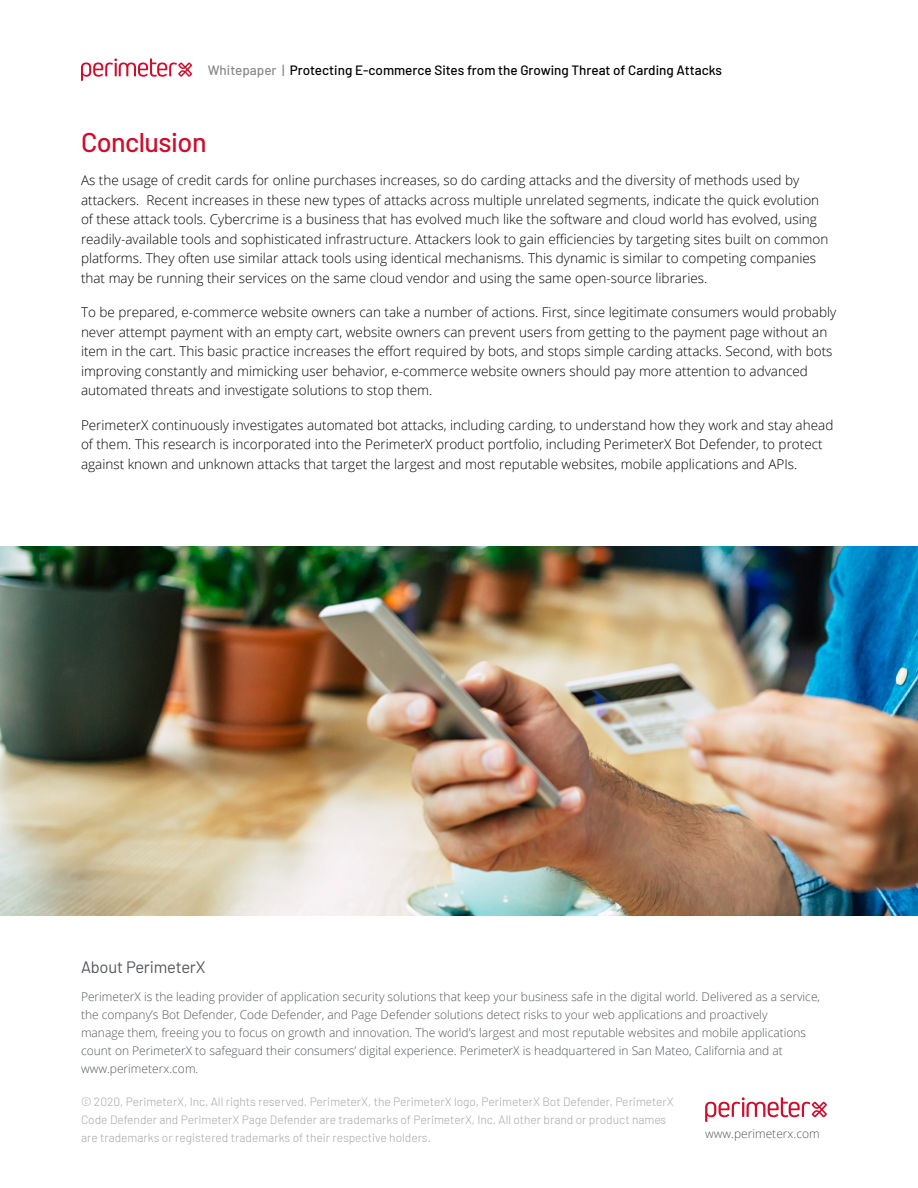
<style>
.page{position:relative;width:918px;height:1188px;background:#fff}
.page>*{position:absolute;margin:0;border:0;box-sizing:border-box;transform-origin:0 0}
.Section-title-WPEB{font:500 27px "Barlow";letter-spacing:-.02em;color:#ce0e2d}
.t1{font:16.5px "Barlow";letter-spacing:-.01em;color:#54565a}
.Body{font:300 13.5px/19.5px "Open Sans";color:#000}
.t2{font:500 13.5px "Barlow";color:#000}
.t3{font:300 12px/18px "Open Sans";color:#54565a}
.t4{font:300 12px/18px "Barlow";color:#a7a7a9}
.s1{color:#898a8e}
</style>
<div class="page">
<svg style="left:81px;top:58px;width:111px;height:23px"></svg>
<svg style="left:705px;top:1097px;width:122px;height:25px"></svg>
<img style="left:0;top:546px;width:918px;height:370px">
<p class="t2" style="left:208px;top:60px;width:516px"><span class="s1">Whitepaper |</span> Protecting E-commerce Sites from the Growing Threat of Carding Attacks</p>
<p class="Section-title-WPEB" style="left:81px;top:123px;width:127px">Conclusion</p>
<p class="Body" style="left:81px;top:170px;width:749px">As the usage of credit cards for online purchases increases, so do carding attacks and the diversity of methods used by attackers. Recent increases in these new types of attacks across multiple unrelated segments, indicate the quick evolution of these attack tools. Cybercrime is a business that has evolved much like the software and cloud world has evolved, using readily-available tools and sophisticated infrastructure. Attackers look to gain efficiencies by targeting sites built on common platforms. They often use similar attack tools using identical mechanisms. This dynamic is similar to competing companies that may be running their services on the same cloud vendor and using the same open-source libraries.</p>
<p class="Body" style="left:81px;top:302px;width:757px">To be prepared, e-commerce website owners can take a number of actions. First, since legitimate consumers would probably never attempt payment with an empty cart, website owners can prevent users from getting to the payment page without an item in the cart. This basic practice increases the effort required by bots, and stops simple carding attacks. Second, with bots improving constantly and mimicking user behavior, e-commerce website owners should pay more attention to advanced automated threats and investigate solutions to stop them.</p>
<p class="Body" style="left:81px;top:415px;width:754px">PerimeterX continuously investigates automated bot attacks, including carding, to understand how they work and stay ahead of them. This research is incorporated into the PerimeterX product portfolio, including PerimeterX Bot Defender, to protect against known and unknown attacks that target the largest and most reputable websites, mobile applications and APIs.</p>
<p class="t1" style="left:81px;top:955px;width:126px">About PerimeterX</p>
<p class="t3" style="left:81px;top:988px;width:741px">PerimeterX is the leading provider of application security solutions that keep your business safe in the digital world. Delivered as a service, the company’s Bot Defender, Code Defender, and Page Defender solutions detect risks to your web applications and proactively<br>manage them, freeing you to focus on growth and innovation. The world’s largest and most reputable websites and mobile applications count on PerimeterX to safeguard their consumers’ digital experience. PerimeterX is headquartered in San Mateo, California and at www.perimeterx.com.</p>
<p class="t4" style="left:81px;top:1092px;width:594px">© 2020, PerimeterX, Inc. All rights reserved. PerimeterX, the PerimeterX logo, PerimeterX Bot Defender, PerimeterX<br>Code Defender and PerimeterX Page Defender are trademarks of PerimeterX, Inc. All other brand or product names are trademarks or registered trademarks of their respective holders.</p>
<p class="t3" style="left:705px;top:1124px;width:116px">www.perimeterx.com</p>
</div>
